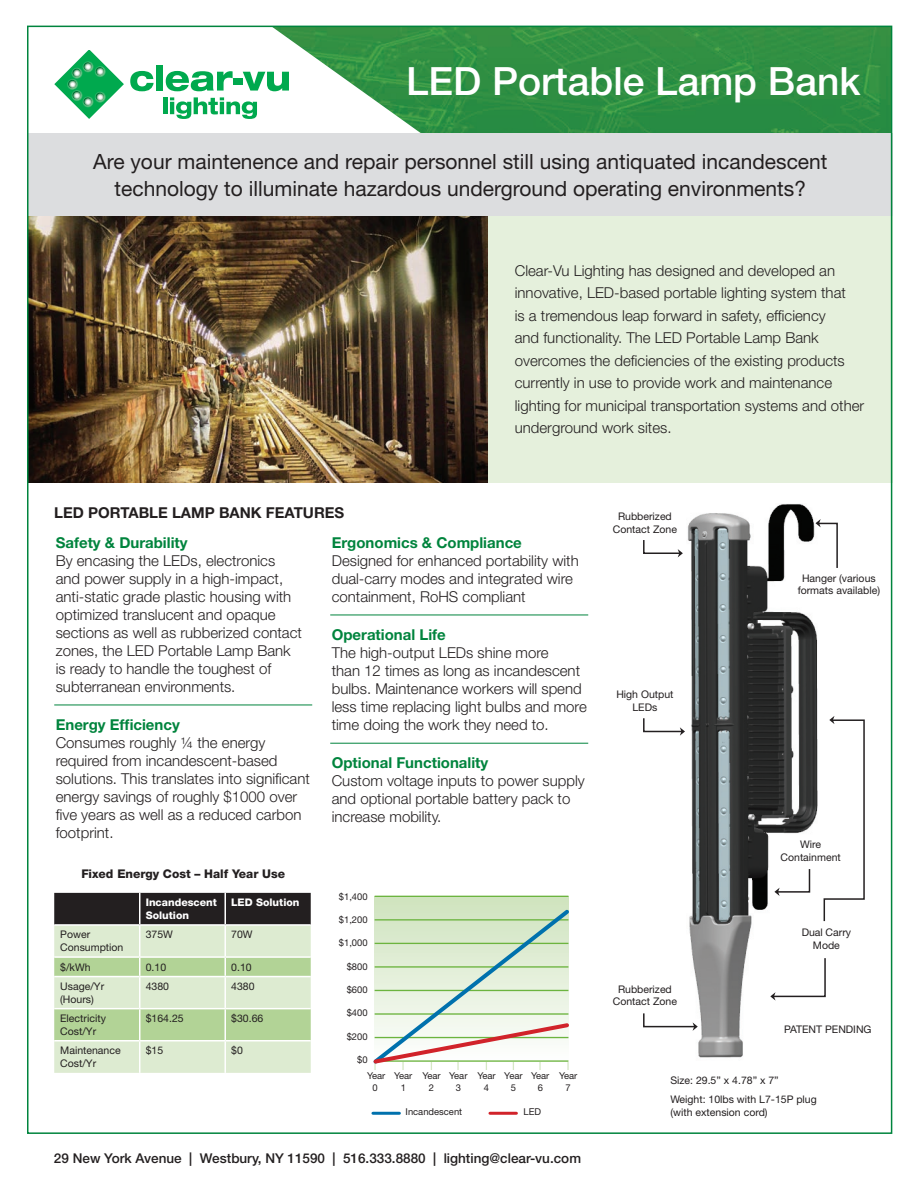
<style>
.page{position:relative;width:918px;height:1188px;background:#fff}
.page>*{position:absolute;margin:0;border:0;box-sizing:border-box;transform-origin:0 0}
.t1{font:500 39px "Helvetica Neue LT Std";color:#fff}
.t2{font:21px/27px "Helvetica Neue LT Std";color:#231f20;text-align:center}
.t3{font:300 15px/18px "Helvetica Neue LT Std";color:#231f20}
.t4{font:700 15px "Helvetica Neue LT Std";color:#00843d}
.t5{font:700 15px "Helvetica Neue LT Std";color:#231f20}
.t6{font:500 13.5px "Helvetica Neue LT Std";color:#231f20}
.t7{font:800 12px "Helvetica Neue LT Std";color:#231f20}
.t8{font:10.5px/12.6px "Helvetica Neue LT Std";color:#231f20;text-align:center}
.t9{font:800 10.5px/12.6px "Helvetica Neue LT Std";color:#fff}
.t10{font:9.45px/11.2px "Helvetica Neue LT Std";color:#231f20}
.t11{font:9.45px "Helvetica Neue LT Std";color:#b2d396}
</style>
<div class="page">
<img style="left:425px;top:29px;width:464px;height:105px">
<svg style="left:27px;top:25px;width:398px;height:109px"></svg>
<svg style="left:130px;top:71px;width:24px;height:20px"></svg>
<div style="left:156px;top:65px;width:7px;height:26px;background:#00a94e"></div>
<svg style="left:166px;top:71px;width:67px;height:20px"></svg>
<svg style="left:243px;top:72px;width:46px;height:19px"></svg>
<div style="left:234px;top:79px;width:9px;height:6px;background:#00a94e"></div>
<hr style="left:163px;top:97px;width:4px;height:17px;background:#00a94e">
<svg style="left:170px;top:97px;width:87px;height:22px"></svg>
<svg style="left:54px;top:50px;width:70px;height:69px"></svg>
<div style="left:488px;top:216px;width:404px;height:266px;background:#e5f0dc"></div>
<hr style="left:54px;top:705px;width:258px;height:1px;background:#00843d">
<hr style="left:330px;top:615px;width:258px;height:1px;background:#00843d">
<hr style="left:330px;top:743px;width:258px;height:1px;background:#00843d">
<svg style="left:54px;top:893px;width:257px;height:180px;background:#b1c1a3"></svg>
<hr style="left:54px;top:976px;width:86px;height:1px;background:#fff">
<hr style="left:140px;top:976px;width:85px;height:1px;background:#fff">
<hr style="left:139px;top:977px;width:1px;height:31px;background:#fff">
<hr style="left:225px;top:976px;width:86px;height:1px;background:#fff">
<hr style="left:224px;top:977px;width:2px;height:31px;background:#fff">
<hr style="left:54px;top:1008px;width:86px;height:1px;background:#fff">
<hr style="left:140px;top:1008px;width:85px;height:1px;background:#fff">
<hr style="left:139px;top:1009px;width:1px;height:31px;background:#fff">
<hr style="left:225px;top:1008px;width:86px;height:1px;background:#fff">
<hr style="left:224px;top:1009px;width:2px;height:31px;background:#fff">
<hr style="left:54px;top:1040px;width:86px;height:2px;background:#fff">
<hr style="left:140px;top:1040px;width:85px;height:2px;background:#fff">
<hr style="left:139px;top:1042px;width:1px;height:31px;background:#fff">
<hr style="left:225px;top:1040px;width:86px;height:2px;background:#fff">
<hr style="left:224px;top:1042px;width:2px;height:31px;background:#fff">
<div style="left:375px;top:896px;width:193px;height:166px;background:#d0e4bf"></div>
<hr style="left:375px;top:896px;width:193px;height:1px;background:#6cb43f">
<svg style="left:373px;top:906px;width:196px;height:158px"></svg>
<hr style="left:373px;top:1112px;width:26px;height:3px;background:#0071ad">
<hr style="left:490px;top:1112px;width:26px;height:3px;background:#d1232a">
<img style="left:687px;top:504px;width:131px;height:554px">
<svg style="left:643px;top:540px;width:40px;height:17px"></svg>
<svg style="left:643px;top:1012px;width:55px;height:19px"></svg>
<svg style="left:643px;top:718px;width:42px;height:18px"></svg>
<svg style="left:770px;top:957px;width:56px;height:44px"></svg>
<svg style="left:823px;top:716px;width:42px;height:206px"></svg>
<svg style="left:774px;top:868px;width:37px;height:28px"></svg>
<svg style="left:816px;top:519px;width:22px;height:50px"></svg>
<img style="left:30px;top:216px;width:458px;height:266px">
<div style="left:28px;top:134px;width:864px;height:82px;background:#dcdddf"></div>
<h1 class="t1" style="left:406px;top:58px;width:456px">LED Portable Lamp Bank</h1>
<h2 class="t2" style="left:93px;top:147px;width:736px">Are your maintenence and repair personnel still using antiquated incandescent technology to illuminate hazardous underground operating environments?</h2>
<p class="t5" style="left:54px;top:504px;width:292px">LED PORTABLE LAMP BANK FEATURES</p>
<p class="t3" style="left:515px;top:259px;width:351px;line-height:22.5px">Clear-Vu Lighting has designed and developed an innovative, LED-based portable lighting system that<br>is a tremendous leap forward in safety, efficiency<br>and functionality. The LED Portable Lamp Bank overcomes the deficiencies of the existing products currently in use to provide work and maintenance lighting for municipal transportation systems and other underground work sites.</p>
<p class="t8" style="left:613px;top:510px;width:66px">Rubberized<br>Contact Zone</p>
<p class="t4" style="left:56px;top:533px;width:133px">Safety &amp; Durability</p>
<p class="t3" style="left:56px;top:551px;width:248px">By encasing the LEDs, electronics and power supply in a high-impact, anti-static grade plastic housing with optimized translucent and opaque sections as well as rubberized contact zones, the LED Portable Lamp Bank is ready to handle the toughest of subterranean environments.</p>
<p class="t4" style="left:56px;top:715px;width:126px">Energy Efficiency</p>
<p class="t3" style="left:56px;top:733px;width:256px">Consumes roughly ¼ the energy required from incandescent-based solutions. This translates into significant energy savings of roughly $1000 over five years as well as a reduced carbon footprint.</p>
<p class="t7" style="left:81px;top:866px;width:205px">Fixed Energy Cost – Half Year Use</p>
<p class="t9" style="left:146px;top:896px;width:73px">Incandescent<br>Solution</p>
<p class="t9" style="left:231px;top:896px;width:70px">LED Solution</p>
<p class="t8" style="left:60px;top:928px;width:65px;text-align:left">Power<br>Consumption</p>
<p class="t8" style="left:146px;top:928px;width:29px">375W</p>
<p class="t8" style="left:231px;top:928px;width:23px">70W</p>
<p class="t8" style="left:60px;top:960px;width:32px">$/kWh</p>
<p class="t8" style="left:146px;top:960px;width:22px">0.10</p>
<p class="t8" style="left:231px;top:960px;width:22px">0.10</p>
<p class="t8" style="left:60px;top:980px;width:45px;text-align:left">Usage/Yr (Hours)</p>
<p class="t8" style="left:146px;top:980px;width:25px">4380</p>
<p class="t8" style="left:231px;top:980px;width:25px">4380</p>
<p class="t8" style="left:60px;top:1012px;width:47px;text-align:left">Electricity<br>Cost/Yr</p>
<p class="t8" style="left:146px;top:1012px;width:39px">$164.25</p>
<p class="t8" style="left:231px;top:1012px;width:34px">$30.66</p>
<p class="t8" style="left:60px;top:1044px;width:62px;text-align:left">Maintenance<br>Cost/Yr</p>
<p class="t8" style="left:146px;top:1044px;width:19px">$15</p>
<p class="t8" style="left:231px;top:1044px;width:13px">$0</p>
<p class="t4" style="left:332px;top:533px;width:192px">Ergonomics &amp; Compliance</p>
<p class="t3" style="left:332px;top:551px;width:248px">Designed for enhanced portability with dual-carry modes and integrated wire containment, RoHS compliant</p>
<p class="t4" style="left:332px;top:625px;width:116px">Operational Life</p>
<p class="t3" style="left:332px;top:643px;width:257px">The high-output LEDs shine more<br>than 12 times as long as incandescent bulbs. Maintenance workers will spend less time replacing light bulbs and more time doing the work they need to.</p>
<p class="t4" style="left:332px;top:753px;width:158px">Optional Functionality</p>
<p class="t3" style="left:332px;top:771px;width:255px">Custom voltage inputs to power supply and optional portable battery pack to increase mobility.</p>
<p class="t10" style="left:339px;top:890px;width:30px">$1,400</p>
<p class="t10" style="left:339px;top:914px;width:30px">$1,200</p>
<p class="t10" style="left:339px;top:937px;width:30px">$1,000</p>
<p class="t10" style="left:347px;top:961px;width:22px">$800</p>
<p class="t10" style="left:347px;top:984px;width:22px">$600</p>
<p class="t10" style="left:347px;top:1007px;width:22px">$400</p>
<p class="t10" style="left:347px;top:1031px;width:22px">$200</p>
<p class="t10" style="left:357px;top:1054px;width:12px">$0</p>
<p class="t11" style="left:374px;top:1059px;width:4px">|</p>
<p class="t11" style="left:402px;top:1059px;width:4px">|</p>
<p class="t11" style="left:430px;top:1059px;width:4px">|</p>
<p class="t11" style="left:457px;top:1059px;width:4px">|</p>
<p class="t11" style="left:486px;top:1059px;width:4px">|</p>
<p class="t11" style="left:512px;top:1059px;width:4px">|</p>
<p class="t11" style="left:539px;top:1059px;width:4px">|</p>
<p class="t11" style="left:567px;top:1059px;width:4px">|</p>
<p class="t10" style="left:372px;top:1070px;width:206px;text-indent:-5px">Year Year Year Year Year Year Year Year<br>0</p>
<p class="t10" style="left:401px;top:1081px;width:7px">1</p>
<p class="t10" style="left:429px;top:1081px;width:7px">2</p>
<p class="t10" style="left:456px;top:1081px;width:7px">3</p>
<p class="t10" style="left:484px;top:1081px;width:7px">4</p>
<p class="t10" style="left:511px;top:1081px;width:7px">5</p>
<p class="t10" style="left:538px;top:1081px;width:7px">6</p>
<p class="t10" style="left:566px;top:1081px;width:7px">7</p>
<p class="t10" style="left:406px;top:1106px;width:58px">Incandescent</p>
<p class="t10" style="left:523px;top:1106px;width:19px">LED</p>
<p class="t6" style="left:54px;top:1150px;width:529px">29 New York Avenue | Westbury, NY 11590 | 516.333.8880 | lighting@clear-vu.com</p>
<p class="t8" style="left:616px;top:688px;width:59px">High Output<br>LEDs</p>
<p class="t8" style="left:613px;top:982px;width:66px">Rubberized<br>Contact Zone</p>
<p class="t8" style="left:798px;top:572px;width:84px">Hanger (various formats available)</p>
<p class="t8" style="left:781px;top:838px;width:62px">Wire<br>Containment</p>
<p class="t8" style="left:802px;top:926px;width:51px">Dual Carry<br>Mode</p>
<p class="t8" style="left:784px;top:1022px;width:89px">PATENT PENDING</p>
<p class="t8" style="left:670px;top:1071px;width:148px;line-height:19px;text-align:left">Size: 29.5” x 4.78” x 7”<br>Weight: 10lbs with L7-15P plug</p>
<p class="t8" style="left:670px;top:1105px;width:99px">(with extension cord)</p>
</div>
